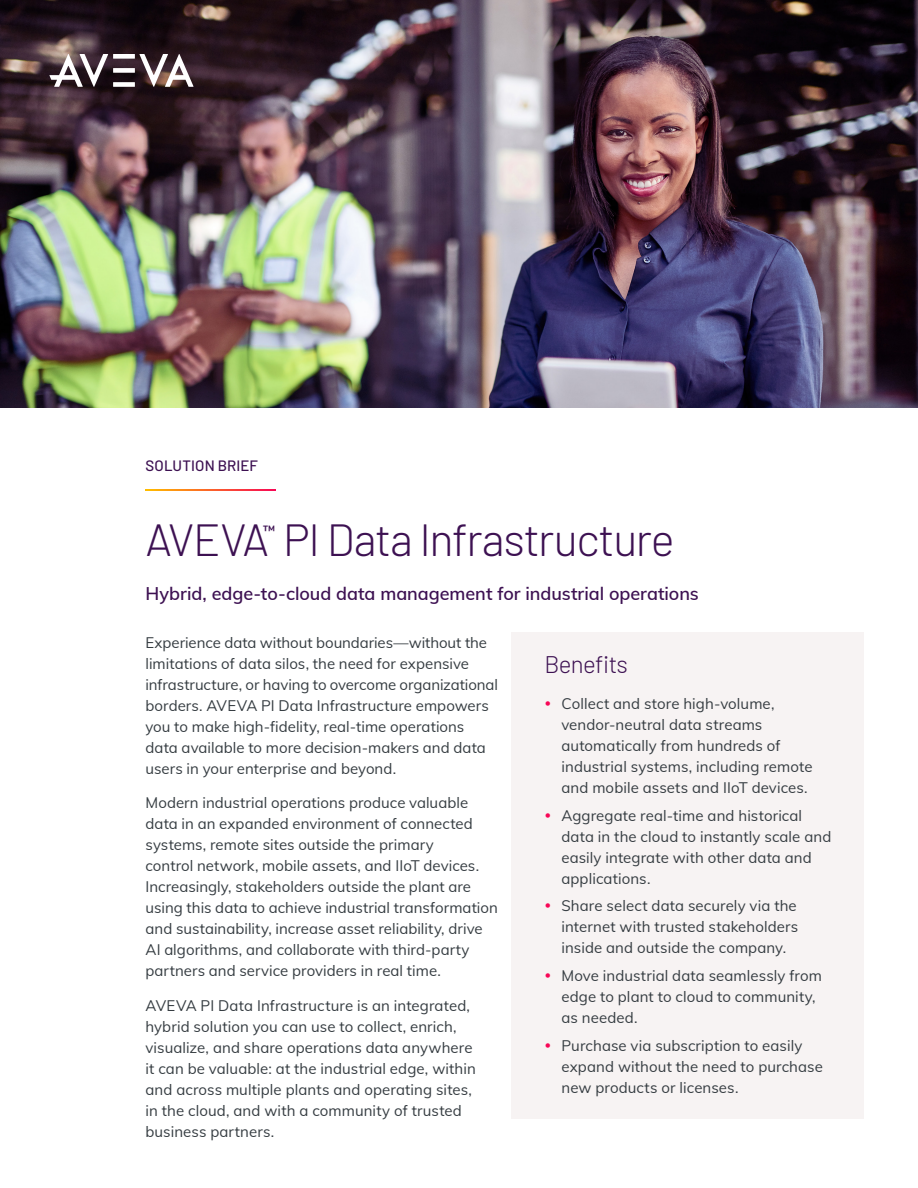
<style>
.page{position:relative;width:918px;height:1188px;background:#fff}
.page>*{position:absolute;margin:0;border:0;box-sizing:border-box;transform-origin:0 0}
.H1_Doc_Title{font:300 45px "Barlow";letter-spacing:-.03em;color:#3d1152}
.H2_Doc_Title{font:300 24px "Barlow";letter-spacing:-.03em;color:#3d1152}
.S1_Subheadlines_1{font:600 18px "Muli";color:#3d1152}
.Body_Copy{font:15px/21px "Muli";letter-spacing:.005em;color:#363d42}
.Doc_Content_Type{font:500 15px "Barlow";letter-spacing:.005em;color:#3d1152}
.H1_Doc_Title-2{font:600 13.05px "Muli";color:#3d1152}
</style>
<div class="page">
<img style="left:0;top:0;width:918px;height:408px">
<div style="left:113px;top:82px;width:22px;height:5px;background:#fff"></div>
<div style="left:113px;top:68px;width:22px;height:5px;background:#fff"></div>
<div style="left:113px;top:54px;width:22px;height:5px;background:#fff"></div>
<svg style="left:49px;top:54px;width:59px;height:33px"></svg>
<svg style="left:139px;top:54px;width:55px;height:33px"></svg>
<svg style="left:146px;top:489px;width:129px;height:2px"></svg>
<div style="left:512px;top:633px;width:352px;height:486px;background:#f7f3f3"></div>
<p class="Doc_Content_Type" style="left:146px;top:455px;width:114px">SOLUTION BRIEF</p>
<p class="H1_Doc_Title" style="left:146px;top:508px;width:531px">AVEVA PI Data Infrastructure</p>
<p class="H1_Doc_Title-2" style="left:263px;top:521px;width:14px">™</p>
<p class="S1_Subheadlines_1" style="left:146px;top:580px;width:555px">Hybrid, edge-to-cloud data management for industrial operations</p>
<p class="Body_Copy" style="left:146px;top:631px;width:354px">Experience data without boundaries—without the limitations of data silos, the need for expensive infrastructure, or having to overcome organizational borders. AVEVA PI Data Infrastructure empowers you to make high-fidelity, real-time operations data available to more decision-makers and data users in your enterprise and beyond.</p>
<p class="Body_Copy" style="left:146px;top:792px;width:354px">Modern industrial operations produce valuable data in an expanded environment of connected systems, remote sites outside the primary<br>control network, mobile assets, and IIoT devices.<br>Increasingly, stakeholders outside the plant are using this data to achieve industrial transformation and sustainability, increase asset reliability, drive AI algorithms, and collaborate with third-party partners and service providers in real time.</p>
<p class="Body_Copy" style="left:146px;top:994px;width:332px">AVEVA PI Data Infrastructure is an integrated, hybrid solution you can use to collect, enrich, visualize, and share operations data anywhere it can be valuable: at the industrial edge, within and across multiple plants and operating sites, in the cloud, and with a community of trusted business partners.</p>
<p class="H2_Doc_Title" style="left:544px;top:647px;width:85px">Benefits</p>
<p class="Body_Copy" style="left:561px;top:692px;width:253px">Collect and store high-volume, vendor-neutral data streams automatically from hundreds of industrial systems, including remote and mobile assets and IIoT devices.</p>
<p class="Body_Copy" style="left:561px;top:804px;width:271px">Aggregate real-time and historical data in the cloud to instantly scale and easily integrate with other data and applications.</p>
<p class="Body_Copy" style="left:561px;top:895px;width:238px;text-align:justify">Share select data securely via the internet with trusted stakeholders inside and outside the company.</p>
<p class="Body_Copy" style="left:561px;top:964px;width:262px">Move industrial data seamlessly from edge to plant to cloud to community, as needed.</p>
<p class="Body_Copy" style="left:561px;top:1034px;width:263px">Purchase via subscription to easily expand without the need to purchase new products or licenses.</p>
</div>
